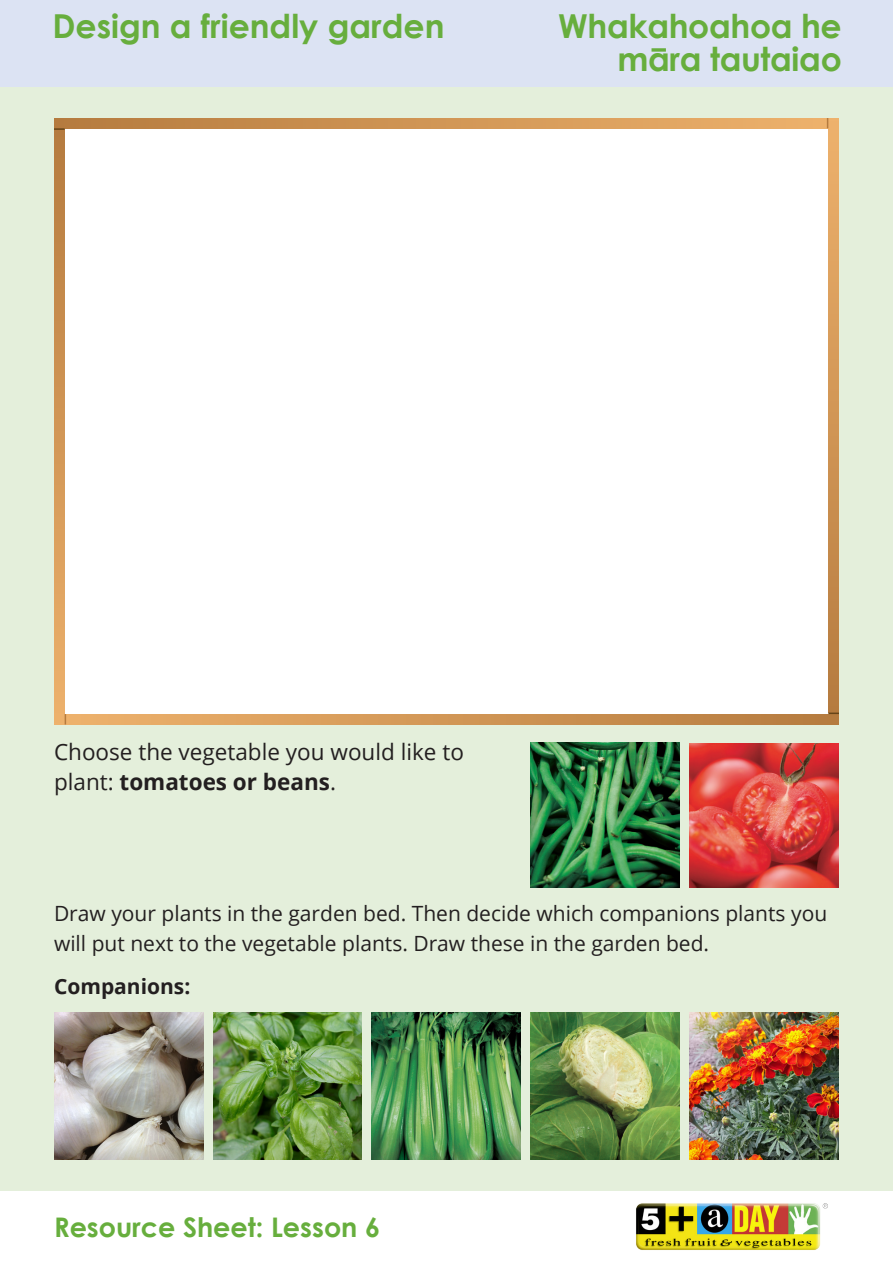
<style>
.page{position:relative;width:893px;height:1263px;background:#fff}
.page>*{position:absolute;margin:0;border:0;box-sizing:border-box;transform-origin:0 0}
.Heading{font:700 33px/33px "Century Gothic";letter-spacing:-.01em;color:#67ae3d;text-align:right}
.t1{font:700 27px "Century Gothic";color:#67ae3d}
.Body_text{font:22.5px/30px "Open Sans";color:#231f20}
.Body_text-2{font:21px/30px "Open Sans";color:#231f20}
.Body_text-3{font:700 21px "Open Sans";color:#231f20}
.s1{font-weight:700}
</style>
<div class="page">
<div style="left:0;top:54px;width:893px;height:1137px;background:#e4efdb"></div>
<div style="left:0;top:0;width:893px;height:87px;background:#dce3f3"></div>
<img style="left:636px;top:1203px;width:192px;height:47px">
<img style="left:690px;top:743px;width:149px;height:144px">
<img style="left:531px;top:743px;width:149px;height:144px">
<img style="left:690px;top:1012px;width:149px;height:148px">
<img style="left:372px;top:1012px;width:149px;height:148px">
<img style="left:54px;top:1012px;width:149px;height:148px">
<img style="left:213px;top:1012px;width:149px;height:148px">
<img style="left:531px;top:1012px;width:149px;height:148px">
<svg style="left:651px;top:48px;width:15px;height:4px"></svg>
<div style="left:54px;top:118px;width:785px;height:606px;background:#fff"></div>
<svg style="left:54px;top:130px;width:11px;height:594px;background:#d19655"></svg>
<svg style="left:54px;top:118px;width:773px;height:10px;background:#d19655"></svg>
<svg style="left:66px;top:714px;width:773px;height:10px;background:#d19655"></svg>
<svg style="left:828px;top:118px;width:11px;height:594px;background:#d19655"></svg>
<svg style="left:54px;top:128px;width:11px;height:2px"></svg>
<svg style="left:828px;top:712px;width:11px;height:2px"></svg>
<p class="Heading" style="left:52px;top:9px;width:394px">Design a friendly garden</p>
<p class="Heading" style="left:558px;top:9px;width:285px">Whakahoahoa he mara tautaiao</p>
<p class="Body_text" style="left:54px;top:736px;width:411px">Choose the vegetable you would like to plant: <span class="s1">tomatoes or beans</span>.</p>
<p class="Body_text-2" style="left:54px;top:898px;width:775px">Draw your plants in the garden bed. Then decide which companions plants you will put next to the vegetable plants. Draw these in the garden bed.</p>
<p class="Body_text-3" style="left:54px;top:972px;width:138px">Companions:</p>
<p class="t1" style="left:54px;top:1210px;width:328px">Resource Sheet: Lesson 6</p>
</div>
